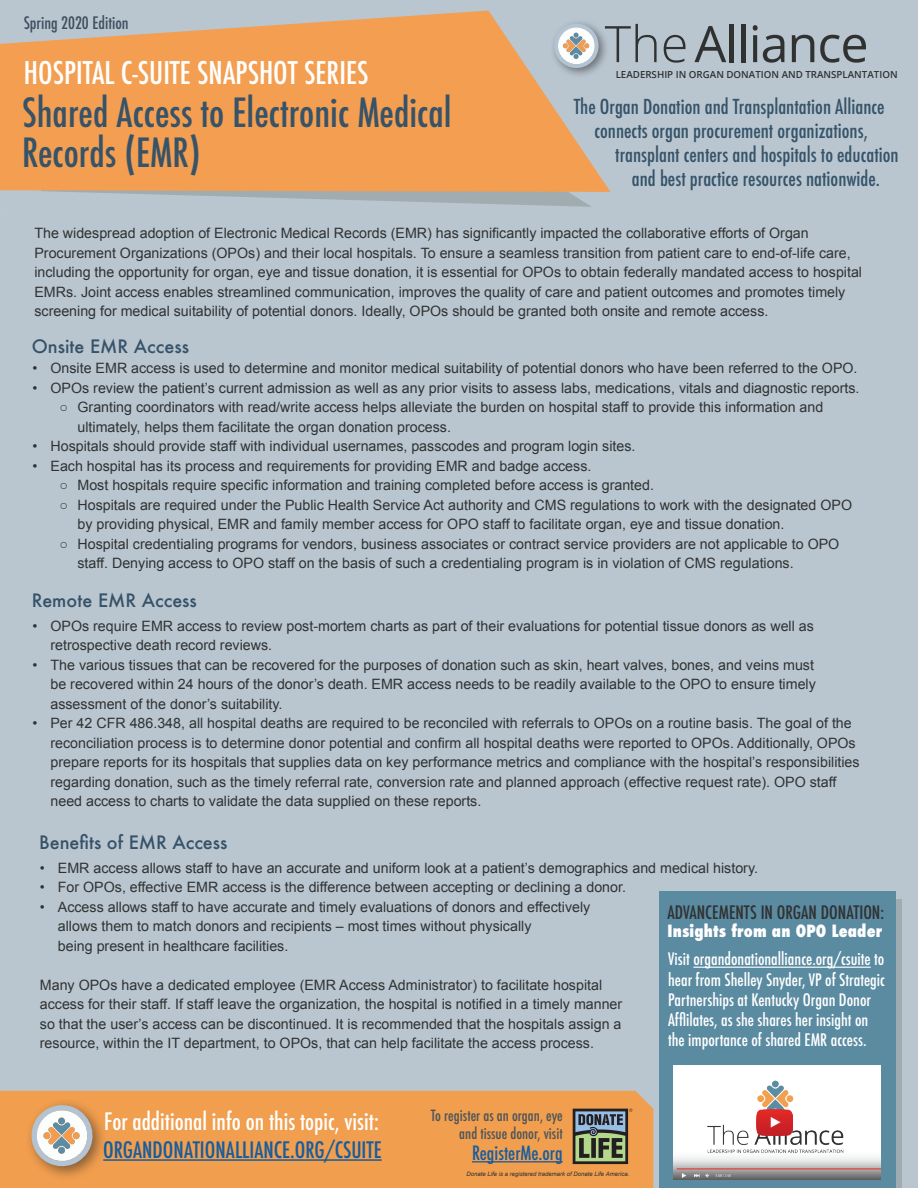
<style>
.page{position:relative;width:918px;height:1188px;background:#b9c6d0}
.page>*{position:absolute;margin:0;border:0;box-sizing:border-box;transform-origin:0 0}
.t1{font:50.4px "Open Sans";letter-spacing:-.02em;color:#303232}
.t2{font:500 condensed 39.15px "Futura";color:#365369}
.t3{font:500 condensed 30.45px "Futura";color:#fff}
.t4{font:500 condensed 23.4px "Futura";color:#fff}
.t5{font:500 condensed 22.05px "Futura";color:#175d9e}
.t6{font:500 condensed 20.1px "Futura";color:#365369}
.t7{font:500 condensed 19.2px "Futura";color:#175d9e}
.t8{font:500 18px "Futura";color:#375268}
.t9{font:500 condensed 18px "Futura";color:#303232}
.t10{font:500 condensed 16.8px/20.1px "Futura";color:#fff}
.t11{font:500 condensed 16.8px "Futura";color:#3f4f5e}
.t12{font:800 condensed 16.5px "Futura";letter-spacing:.01em;color:#fff}
.t13{font:500 condensed 15px/18.1px "Futura";color:#4c555b;text-align:right}
.t14{font:14.25px/19.5px "Arial";color:#303232}
.t15{font:600 9.75px "Open Sans";color:#303232}
.t16{font:italic 6px "Arial";color:#303232}
.s1{font-weight:300}
</style>
<div class="page">
<svg style="left:81px;top:192px;width:510px;height:15px"></svg>
<svg style="left:0;top:11px;width:610px;height:181px;background:#eaa362"></svg>
<div style="left:0;top:1091px;width:653px;height:97px;background:#f19e4e"></div>
<hr style="left:103px;top:1159px;width:279px;height:2px;background:#175d9e">
<svg style="left:573px;top:1109px;width:59px;height:55px;background:#6c7665"></svg>
<hr style="left:472px;top:1161px;width:91px;height:1px;background:#175d9e">
<div style="left:665px;top:899px;width:237px;height:289px;background:#a1acb0"></div>
<div style="left:659px;top:891px;width:237px;height:297px;background:#5b8ba1"></div>
<hr style="left:693px;top:967px;width:178px;height:1px;background:#fff">
<div style="left:673px;top:1065px;width:208px;height:115px;background:#fff"></div>
<img style="left:673px;top:1157px;width:208px;height:23px">
<img style="left:689px;top:1080px;width:171px;height:85px">
<img style="left:756px;top:1110px;width:36px;height:25px">
<div style="left:549px;top:19px;width:60px;height:60px;background:#231f20;opacity:.52"></div>
<svg style="left:554px;top:24px;width:45px;height:44px"></svg>
<div style="left:25px;top:1099px;width:82px;height:82px;background:#231f20;opacity:.52"></div>
<svg style="left:32px;top:1105px;width:61px;height:61px"></svg>
<p class="t11" style="left:24px;top:12px;width:106px">Spring 2020 Edition</p>
<h3 class="t3" style="left:24px;top:53px;width:346px">HOSPITAL C-SUITE SNAPSHOT SERIES</h3>
<h2 class="t2" style="left:22px;top:87px;width:431px">Shared Access to Electronic Medical</h2>
<h2 class="t2" style="left:22px;top:127px;width:180px">Records (EMR)</h2>
<h1 class="t1" style="left:605px;top:9px;width:265px"><span class="s1">The</span> Alliance</h1>
<p class="t15" style="left:616px;top:67px;width:283px">LEADERSHIP IN ORGAN DONATION AND TRANSPLANTATION</p>
<h3 class="t6" style="left:574px;top:94px;width:313px">The Organ Donation and Transplantation Alliance</h3>
<h3 class="t6" style="left:594px;top:118px;width:275px">connects organ procurement organizations,</h3>
<h3 class="t6" style="left:615px;top:142px;width:285px">transplant centers and hospitals to education</h3>
<h3 class="t6" style="left:632px;top:166px;width:250px">and best practice resources nationwide.</h3>
<p class="t14" style="left:34px;top:224px;width:829px">The widespread adoption of Electronic Medical Records (EMR) has significantly impacted the collaborative efforts of Organ Procurement Organizations (OPOs) and their local hospitals. To ensure a seamless transition from patient care to end-of-life care, including the opportunity for organ, eye and tissue donation, it is essential for OPOs to obtain federally mandated access to hospital EMRs. Joint access enables streamlined communication, improves the quality of care and patient outcomes and promotes timely screening for medical suitability of potential donors. Ideally, OPOs should be granted both onsite and remote access.</p>
<p class="t8" style="left:32px;top:334px;width:159px">Onsite EMR Access</p>
<p class="t14" style="left:33px;top:358px;width:827px">• Onsite EMR access is used to determine and monitor medical suitability of potential donors who have been referred to the OPO.</p>
<p class="t14" style="left:33px;top:378px;width:829px">• OPOs review the patient’s current admission as well as any prior visits to assess labs, medications, vitals and diagnostic reports.</p>
<p class="t14" style="left:78px;top:397px;width:747px;text-indent:-18px">○ Granting coordinators with read/write access helps alleviate the burden on hospital staff to provide this information and ultimately, helps them facilitate the organ donation process.</p>
<p class="t14" style="left:33px;top:436px;width:605px">• Hospitals should provide staff with individual usernames, passcodes and program login sites.</p>
<p class="t14" style="left:33px;top:456px;width:560px">• Each hospital has its process and requirements for providing EMR and badge access.</p>
<p class="t14" style="left:60px;top:475px;width:596px">○ Most hospitals require specific information and training completed before access is granted.</p>
<p class="t14" style="left:78px;top:495px;width:776px;text-indent:-18px">○ Hospitals are required under the Public Health Service Act authority and CMS regulations to work with the designated OPO by providing physical, EMR and family member access for OPO staff to facilitate organ, eye and tissue donation.</p>
<p class="t14" style="left:78px;top:534px;width:763px;text-indent:-18px">○ Hospital credentialing programs for vendors, business associates or contract service providers are not applicable to OPO staff. Denying access to OPO staff on the basis of such a credentialing program is in violation of CMS regulations.</p>
<p class="t8" style="left:32px;top:588px;width:167px">Remote EMR Access</p>
<p class="t14" style="left:50px;top:616px;width:765px;text-indent:-18px">• OPOs require EMR access to review post-mortem charts as part of their evaluations for potential tissue donors as well as retrospective death record reviews.</p>
<p class="t14" style="left:50px;top:655px;width:767px;text-indent:-18px">• The various tissues that can be recovered for the purposes of donation such as skin, heart valves, bones, and veins must be recovered within 24 hours of the donor’s death. EMR access needs to be readily available to the OPO to ensure timely assessment of the donor’s suitability.</p>
<p class="t14" style="left:50px;top:713px;width:811px;text-indent:-18px">• Per 42 CFR 486.348, all hospital deaths are required to be reconciled with referrals to OPOs on a routine basis. The goal of the reconciliation process is to determine donor potential and confirm all hospital deaths were reported to OPOs. Additionally, OPOs prepare reports for its hospitals that supplies data on key performance metrics and compliance with the hospital’s responsibilities regarding donation, such as the timely referral rate, conversion rate and planned approach (effective request rate). OPO staff need access to charts to validate the data supplied on these reports.</p>
<p class="t8" style="left:39px;top:830px;width:190px">Benefits of EMR Access</p>
<p class="t14" style="left:40px;top:858px;width:720px">• EMR access allows staff to have an accurate and uniform look at a patient’s demographics and medical history.</p>
<p class="t14" style="left:40px;top:878px;width:588px">• For OPOs, effective EMR access is the difference between accepting or declining a donor.</p>
<p class="t14" style="left:58px;top:897px;width:534px;text-indent:-18px">• Access allows staff to have accurate and timely evaluations of donors and effectively allows them to match donors and recipients – most times without physically<br>being present in healthcare facilities.</p>
<p class="t14" style="left:40px;top:975px;width:584px">Many OPOs have a dedicated employee (EMR Access Administrator) to facilitate hospital access for their staff. If staff leave the organization, the hospital is notified in a timely manner so that the user’s access can be discontinued. It is recommended that the hospitals assign a resource, within the IT department, to OPOs, that can help facilitate the access process.</p>
<p class="t9" style="left:668px;top:900px;width:218px">ADVANCEMENTS IN ORGAN DONATION:</p>
<p class="t12" style="left:668px;top:919px;width:216px">Insights from an OPO Leader</p>
<p class="t10" style="left:668px;top:949px;width:218px">Visit organdonationalliance.org/csuite to hear from Shelley Snyder, VP of Strategic Partnerships at Kentucky Organ Donor Afflilates, as she shares her insight on the importance of shared EMR access.</p>
<h3 class="t4" style="left:104px;top:1106px;width:276px">For additional info on this topic, visit:</h3>
<h3 class="t5" style="left:103px;top:1135px;width:280px">ORGANDONATIONALLIANCE.ORG/CSUITE</h3>
<p class="t13" style="left:431px;top:1107px;width:133px">To register as an organ, eye and tissue donor, visit</p>
<h3 class="t7" style="left:472px;top:1140px;width:92px">RegisterMe.org</h3>
<p class="t16" style="left:467px;top:1170px;width:164px">Donate Life is a registered trademark of Donate Life America.</p>
</div>
